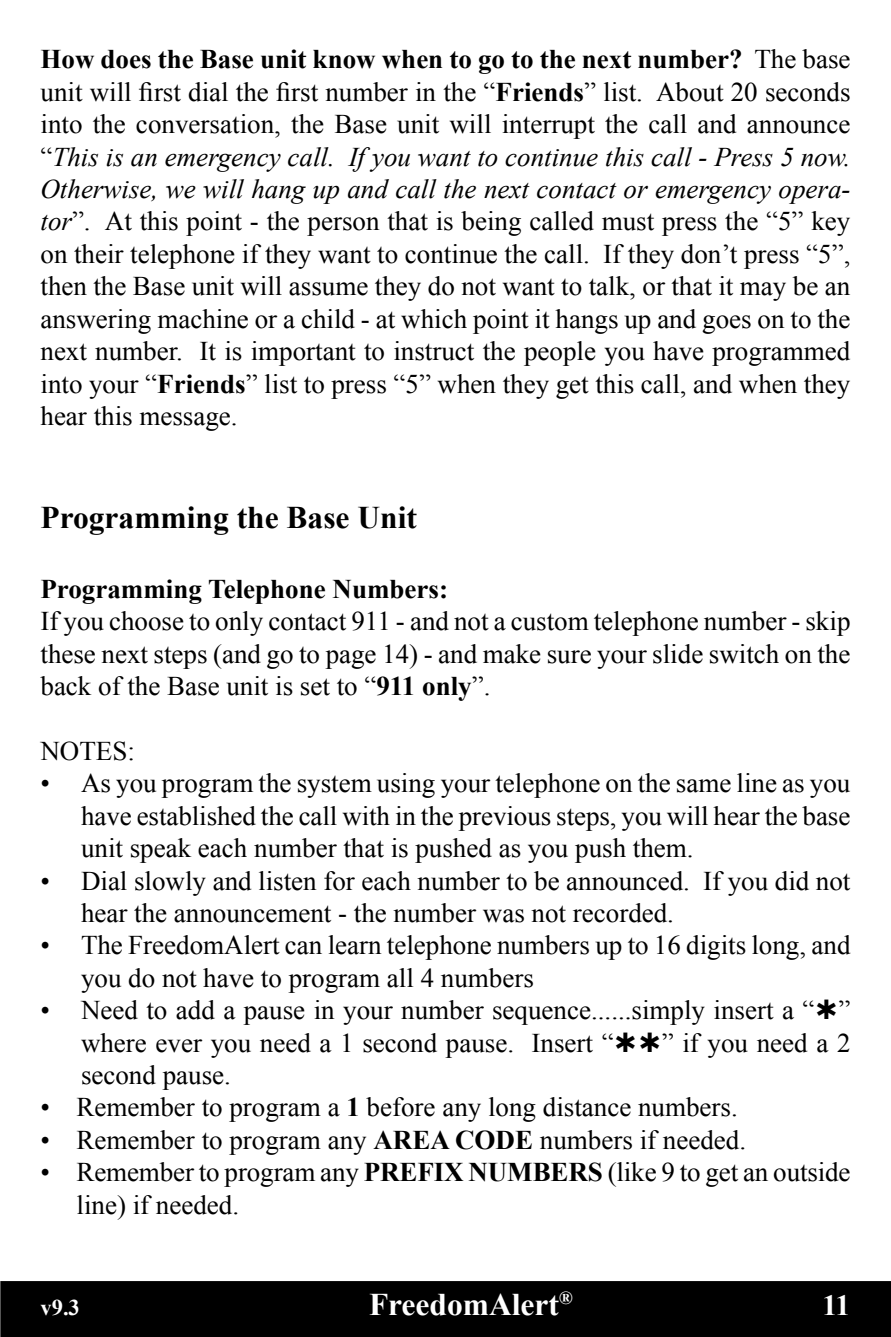
<style>
.page{position:relative;width:891px;height:1337px;background:#fff}
.page>*{position:absolute;margin:0;border:0;box-sizing:border-box;transform-origin:0 0}
.t1{font:700 31.5px "Times New Roman";color:#000}
.t2{font:700 31.5px "Times New Roman";color:#fff}
.t3{font:700 29.25px "Times New Roman";color:#fff}
.t4{font:27px/32.4px "Times New Roman";color:#000}
.t5{font:700 27px "Times New Roman";color:#000}
.t6{font:700 22.5px "Times New Roman";color:#fff}
.s1{font-weight:700}
.s2{font-style:italic}
</style>
<div class="page">
<div style="left:0;top:1281px;width:891px;height:55px;background:#000"></div>
<p class="t4" style="left:40px;top:43px;width:812px;text-align:justify"><span class="s1">How does the Base unit know when to go to the next number?</span> The base unit will first dial the first number in the “<span class="s1">Friends</span>” list. About 20 seconds into the conversation, the Base unit will interrupt the call and announce “<span class="s2">This is an emergency call. If you want to continue this call - Press 5 now.<br>Otherwise, we will hang up and call the next contact or emergency opera&shy;tor</span>”. At this point - the person that is being called must press the “5” key on their telephone if they want to continue the call. If they don’t press “5”, then the Base unit will assume they do not want to talk, or that it may be an answering machine or a child - at which point it hangs up and goes on to the next number. It is important to instruct the people you have programmed into your “<span class="s1">Friends</span>” list to press “5” when they get this call, and when they hear this message.</p>
<p class="t1" style="left:40px;top:495px;width:378px">Programming the Base Unit</p>
<p class="t5" style="left:40px;top:570px;width:409px">Programming Telephone Numbers:</p>
<p class="t4" style="left:40px;top:604px;width:811px;text-align:justify">If you choose to only contact 911 - and not a custom telephone number - skip these next steps (and go to page 14) - and make sure your slide switch on the back of the Base unit is set to “<span class="s1">911 only</span>”.</p>
<p class="t4" style="left:40px;top:734px;width:96px">NOTES:</p>
<p class="t4" style="left:81px;top:766px;width:771px;text-align:justify;text-indent:-40px">• As you program the system using your telephone on the same line as you have established the call with in the previous steps, you will hear the base unit speak each number that is pushed as you push them.</p>
<p class="t4" style="left:81px;top:864px;width:771px;text-indent:-40px">• Dial slowly and listen for each number to be announced. If you did not hear the announcement - the number was not recorded.</p>
<p class="t4" style="left:81px;top:928px;width:771px;text-indent:-40px">• The FreedomAlert can learn telephone numbers up to 16 digits long, and you do not have to program all 4 numbers</p>
<p class="t4" style="left:81px;top:993px;width:771px;text-indent:-40px">• Need to add a pause in your number sequence......simply insert a “ ” where ever you need a 1 second pause. Insert “</p>
<p class="t4" style="left:662px;top:1026px;width:190px">” if you need a 2</p>
<p class="t4" style="left:81px;top:1058px;width:151px">second pause.</p>
<p class="t4" style="left:40px;top:1090px;width:699px">• Remember to program a <span class="s1">1</span> before any long distance numbers.</p>
<p class="t4" style="left:40px;top:1123px;width:707px">• Remember to program any <span class="s1">AREA CODE</span> numbers if needed.</p>
<p class="t4" style="left:76px;top:1155px;width:776px;text-indent:-36px">• Remember to program any <span class="s1">PREFIX NUMBERS</span> (like 9 to get an outside line) if needed.</p>
<p class="t6" style="left:40px;top:1291px;width:41px">v9.3</p>
<p class="t2" style="left:369px;top:1282px;width:205px">FreedomAlert<sup>®</sup></p>
<p class="t3" style="left:822px;top:1284px;width:29px">11</p>
</div>
